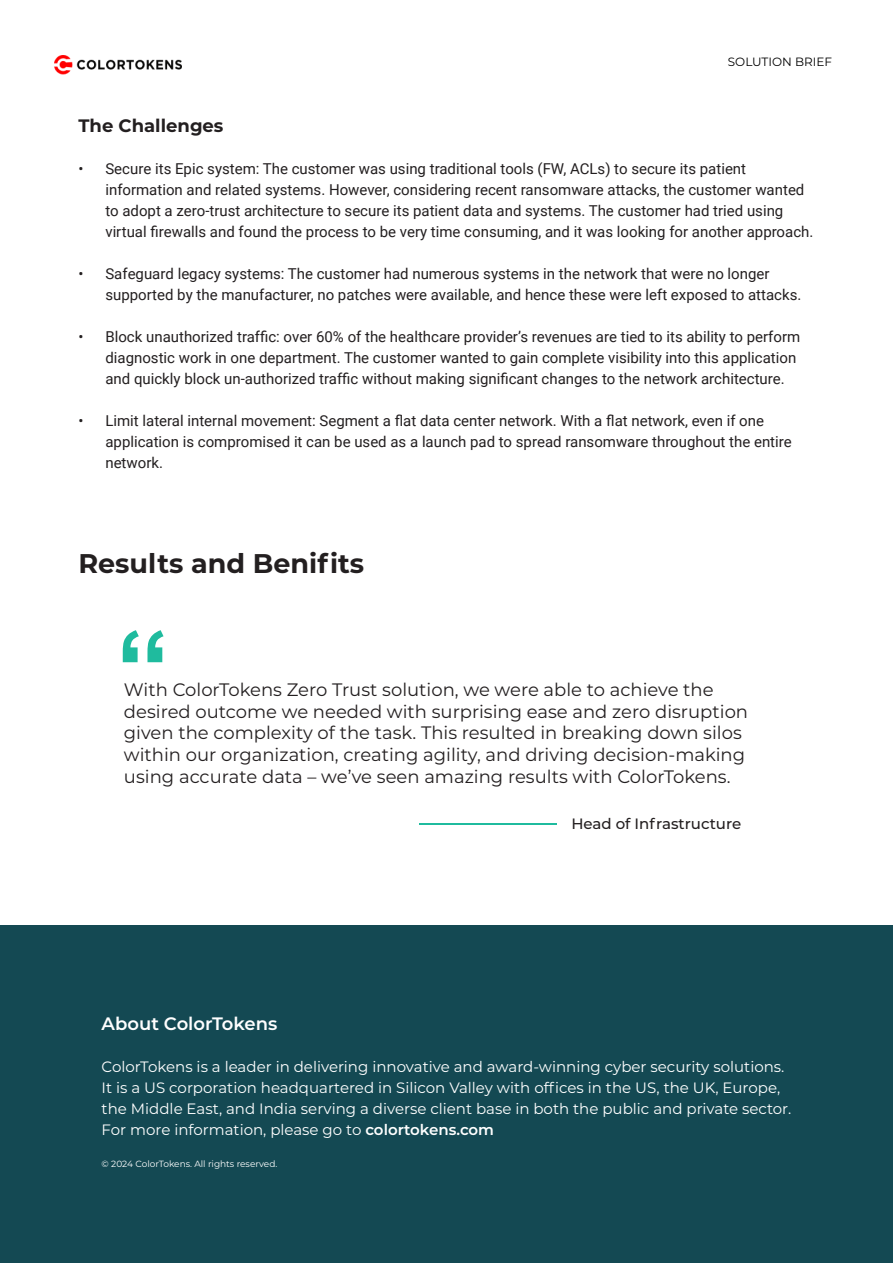
<style>
.page{position:relative;width:893px;height:1263px;background:#fff}
.page>*{position:absolute;margin:0;border:0;box-sizing:border-box;transform-origin:0 0}
.t1{font:700 108px "Arial";color:#1fbb9e}
.t2{font:700 27px "Montserrat";color:#231f20}
.t3{font:18px/21.6px "Montserrat";color:#231f20}
.t4{font:600 18px "Montserrat";color:#fff}
.t5{font:700 18px "Montserrat";color:#231f20}
.t6{font:15px/21px "Roboto";color:#231f20}
.t7{font:15px/21px "Montserrat";color:#fff}
.t8{font:500 15px "Montserrat";color:#231f20}
.t9{font:12px "Montserrat";color:#000}
.t10{font:9px "Montserrat";color:#fff}
.s1{font-weight:600}
</style>
<div class="page">
<div style="left:0;top:925px;width:893px;height:338px;background:#144953"></div>
<img style="left:54px;top:55px;width:128px;height:19px">
<hr style="left:419px;top:823px;width:138px;height:2px;background:#1fbb9e">
<p class="t9" style="left:728px;top:53px;width:106px">SOLUTION BRIEF</p>
<p class="t5" style="left:78px;top:112px;width:147px">The Challenges</p>
<p class="t6" style="left:105px;top:157px;width:709px;text-indent:-27px">• Secure its Epic system: The customer was using traditional tools (FW, ACLs) to secure its patient information and related systems. However, considering recent ransomware attacks, the customer wanted to adopt a zero-trust architecture to secure its patient data and systems. The customer had tried using virtual firewalls and found the process to be very time consuming, and it was looking for another approach.</p>
<p class="t6" style="left:105px;top:262px;width:697px;text-indent:-27px">• Safeguard legacy systems: The customer had numerous systems in the network that were no longer supported by the manufacturer, no patches were available, and hence these were left exposed to attacks.</p>
<p class="t6" style="left:105px;top:325px;width:696px;text-indent:-27px">• Block unauthorized traffic: over 60% of the healthcare provider’s revenues are tied to its ability to perform diagnostic work in one department. The customer wanted to gain complete visibility into this application and quickly block un-authorized traffic without making significant changes to the network architecture.</p>
<p class="t6" style="left:105px;top:409px;width:688px;text-indent:-27px">• Limit lateral internal movement: Segment a flat data center network. With a flat network, even if one application is compromised it can be used as a launch pad to spread ransomware throughout the entire network.</p>
<p class="t2" style="left:78px;top:544px;width:287px">Results and Benifits</p>
<p class="t1" style="left:116px;top:599px;width:55px">“</p>
<p class="t3" style="left:124px;top:678px;width:626px">With ColorTokens Zero Trust solution, we were able to achieve the desired outcome we needed with surprising ease and zero disruption given the complexity of the task. This resulted in breaking down silos within our organization, creating agility, and driving decision-making using accurate data – we’ve seen amazing results with ColorTokens.</p>
<p class="t8" style="left:571px;top:813px;width:171px">Head of Infrastructure</p>
<p class="t4" style="left:102px;top:1011px;width:177px">About ColorTokens</p>
<p class="t7" style="left:102px;top:1056px;width:691px">ColorTokens is a leader in delivering innovative and award-winning cyber security solutions.<br>It is a US corporation headquartered in Silicon Valley with offices in the US, the UK, Europe, the Middle East, and India serving a diverse client base in both the public and private sector.<br>For more information, please go to <span class="s1">colortokens.com</span></p>
<p class="t10" style="left:102px;top:1157px;width:177px">© 2024 ColorTokens. All rights reserved.</p>
</div>
